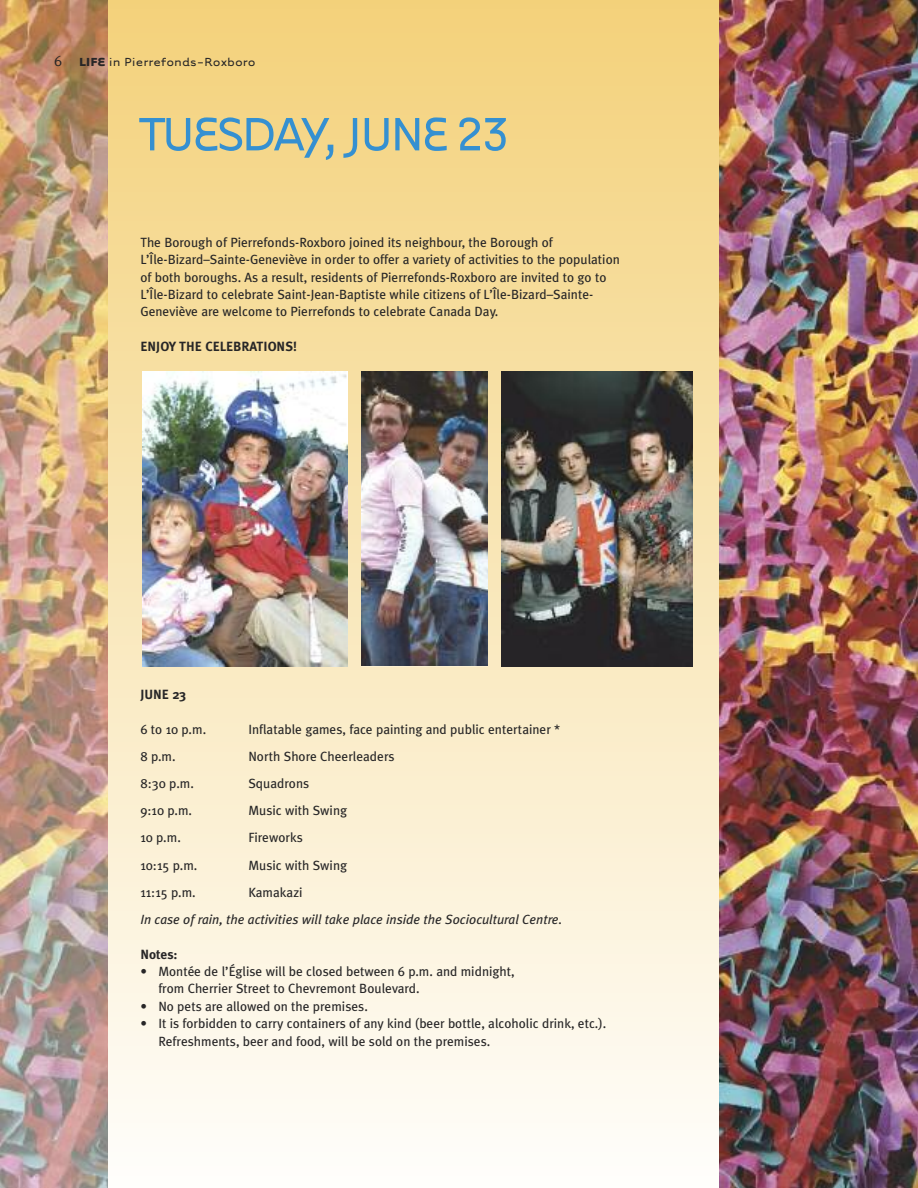
<style>
.page{position:relative;width:918px;height:1188px;background:#fff}
.page>*{position:absolute;margin:0;border:0;box-sizing:border-box;transform-origin:0 0}
.t1{font:54px "Tarzana Wide";letter-spacing:-.085em;color:#3590d1}
.t2{font:13.5px "Tarzana Wide";color:#272627}
.t3{font:13.35px/17.4px "Meta Plus";color:#272627}
.t4{font:italic 13.35px "Meta Plus";color:#272627}
.t5{font:700 13.35px "Meta Plus";color:#272627}
.s1{font-family:"Meta Plus Normal";font-size:15px}
.s2{font-weight:700}
</style>
<div class="page">
<div style="left:0;top:0;width:911px;height:1188px;background:linear-gradient(to bottom,#f3d17a,#fefdfc)"></div>
<img style="left:0;top:0;width:108px;height:1188px">
<img style="left:720px;top:0;width:198px;height:1188px">
<img style="left:143px;top:372px;width:204px;height:294px">
<img style="left:361px;top:371px;width:126px;height:295px">
<img style="left:502px;top:371px;width:191px;height:295px">
<p class="t2" style="left:54px;top:54px;width:203px"><span class="s1">6</span> <span class="s2">LIFE</span> in Pierrefonds-Roxboro</p>
<h1 class="t1" style="left:139px;top:100px;width:373px">TUESDAY, JUNE 23</h1>
<p class="t3" style="left:140px;top:233px;width:481px">The Borough of Pierrefonds-Roxboro joined its neighbour, the Borough of L’Île-Bizard–Sainte-Geneviève in order to offer a variety of activities to the population of both boroughs. As a result, residents of Pierrefonds-Roxboro are invited to go to L’Île-Bizard to celebrate Saint-Jean-Baptiste while citizens of L’Île-Bizard–Sainte-Geneviève are welcome to Pierrefonds to celebrate Canada Day.</p>
<p class="t5" style="left:140px;top:339px;width:158px">ENJOY THE CELEBRATIONS!</p>
<p class="t5" style="left:140px;top:687px;width:48px">JUNE 23</p>
<p class="t3" style="left:140px;top:721px;width:67px">6 to 10 p.m.</p>
<p class="t3" style="left:248px;top:721px;width:313px">Inflatable games, face painting and public entertainer *</p>
<p class="t3" style="left:140px;top:748px;width:37px">8 p.m.</p>
<p class="t3" style="left:248px;top:748px;width:148px">North Shore Cheerleaders</p>
<p class="t3" style="left:140px;top:775px;width:55px">8:30 p.m.</p>
<p class="t3" style="left:248px;top:775px;width:62px">Squadrons</p>
<p class="t3" style="left:140px;top:802px;width:53px">9:10 p.m.</p>
<p class="t3" style="left:248px;top:802px;width:100px">Music with Swing</p>
<p class="t3" style="left:140px;top:829px;width:42px">10 p.m.</p>
<p class="t3" style="left:248px;top:829px;width:56px">Fireworks</p>
<p class="t3" style="left:140px;top:856px;width:59px">10:15 p.m.</p>
<p class="t3" style="left:248px;top:856px;width:100px">Music with Swing</p>
<p class="t3" style="left:140px;top:883px;width:57px">11:15 p.m.</p>
<p class="t3" style="left:248px;top:883px;width:56px">Kamakazi</p>
<p class="t4" style="left:140px;top:911px;width:423px">In case of rain, the activities will take place inside the Sociocultural Centre.</p>
<p class="t5" style="left:140px;top:946px;width:39px">Notes:</p>
<p class="t3" style="left:158px;top:963px;width:358px;text-indent:-18px">• Montée de l’Église will be closed between 6 p.m. and midnight, from Cherrier Street to Chevremont Boulevard.</p>
<p class="t3" style="left:140px;top:997px;width:229px">• No pets are allowed on the premises.</p>
<p class="t3" style="left:158px;top:1015px;width:450px;text-indent:-18px">• It is forbidden to carry containers of any kind (beer bottle, alcoholic drink, etc.).<br>Refreshments, beer and food, will be sold on the premises.</p>
</div>
